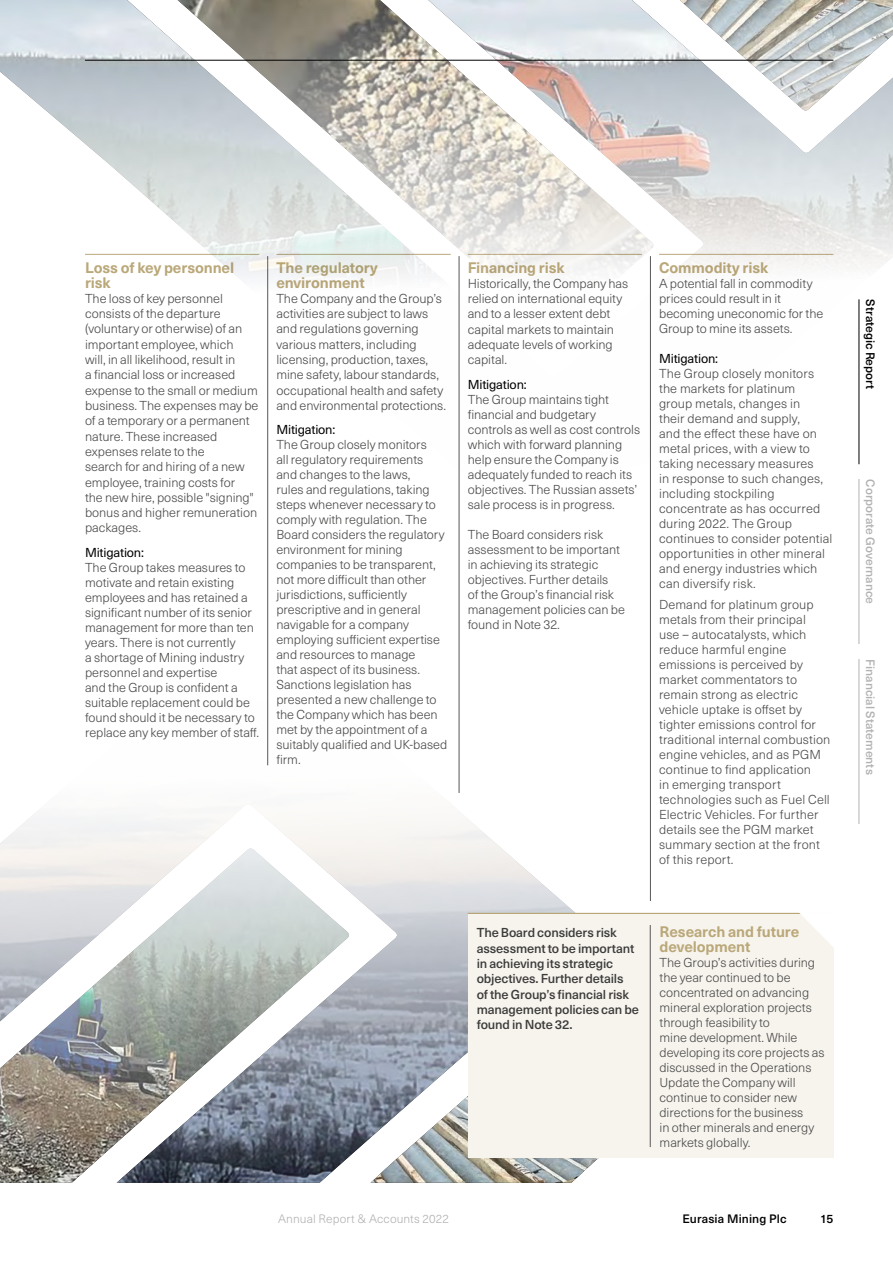
<style>
.page{position:relative;width:893px;height:1262px;background:#fff}
.page>*{position:absolute;margin:0;border:0;box-sizing:border-box;transform-origin:0 0}
.t1{font:700 15px/15px "Neue Haas Unica W1 G";letter-spacing:-.005em;color:#baa879}
.t2{font:300 12.75px/15px "Neue Haas Unica W1 G";letter-spacing:-.005em;color:#4a4a49}
.t3{font:500 12.75px/15.3px "Neue Haas Unica W1 G";letter-spacing:-.01em;color:#3c3c3b}
.t4{font:12.75px "Neue Haas Unica W1 G";letter-spacing:-.015em;color:#000}
.t5{font:500 12px "Neue Haas Unica W1 G";color:#b3b2b2}
.t6{font:500 12px "Neue Haas Unica W1 G";letter-spacing:.005em;color:#000}
.t7{font:300 12px "Neue Haas Unica W1 G";letter-spacing:.01em;color:#b3b2b2}
</style>
<div class="page">
<img style="left:0;top:686px;width:600px;height:470px">
<img style="left:0;top:848px;width:350px;height:334px">
<img style="left:370px;top:1068px;width:230px;height:114px">
<hr style="left:267px;top:256px;width:1px;height:509px;background:#575756">
<hr style="left:459px;top:256px;width:1px;height:537px;background:#575756">
<hr style="left:650px;top:256px;width:1px;height:645px;background:#575756">
<img style="left:0;top:0;width:893px;height:496px">
<svg style="left:164px;top:0;width:490px;height:333px"></svg>
<img style="left:176px;top:0;width:478px;height:299px">
<svg style="left:666px;top:0;width:12px;height:111px"></svg>
<img style="left:678px;top:0;width:215px;height:111px">
<div style="left:468px;top:913px;width:365px;height:244px;background:#f7f4ee"></div>
<hr style="left:468px;top:913px;width:365px;height:1px;background:#ae9a64">
<svg style="left:799px;top:913px;width:34px;height:33px"></svg>
<hr style="left:650px;top:925px;width:1px;height:222px;background:#575756">
<hr style="left:85px;top:60px;width:748px;height:1px;background:#000">
<hr style="left:859px;top:479px;width:1px;height:165px;background:#b3b2b2">
<hr style="left:859px;top:659px;width:1px;height:165px;background:#b3b2b2">
<hr style="left:859px;top:299px;width:1px;height:165px;background:#000">
<p class="t1" style="left:85px;top:259px;width:151px">Loss of key personnel risk</p>
<p class="t2" style="left:85px;top:290px;width:175px">The loss of key personnel consists of the departure (voluntary or otherwise) of an important employee, which<br>will, in all likelihood, result in<br>a financial loss or increased expense to the small or medium business. The expenses may be of a temporary or a permanent nature. These increased expenses relate to the<br>search for and hiring of a new employee, training costs for<br>the new hire, possible "signing" bonus and higher remuneration packages.</p>
<p class="t4" style="left:85px;top:543px;width:60px">Mitigation:</p>
<p class="t2" style="left:85px;top:559px;width:176px">The Group takes measures to motivate and retain existing employees and has retained a significant number of its senior management for more than ten years. There is not currently<br>a shortage of Mining industry personnel and expertise<br>and the Group is confident a suitable replacement could be found should it be necessary to replace any key member of staff.</p>
<p class="t1" style="left:276px;top:259px;width:103px">The regulatory environment</p>
<p class="t2" style="left:276px;top:290px;width:171px">The Company and the Group’s activities are subject to laws and regulations governing various matters, including licensing, production, taxes, mine safety, labour standards, occupational health and safety and environmental protections.</p>
<p class="t4" style="left:276px;top:420px;width:60px">Mitigation:</p>
<p class="t2" style="left:276px;top:436px;width:172px">The Group closely monitors<br>all regulatory requirements<br>and changes to the laws,<br>rules and regulations, taking steps whenever necessary to comply with regulation. The<br>Board considers the regulatory environment for mining companies to be transparent, not more difficult than other jurisdictions, sufficiently prescriptive and in general navigable for a company employing sufficient expertise and resources to manage<br>that aspect of its business.<br>Sanctions legislation has presented a new challenge to the Company which has been met by the appointment of a suitably qualified and UK-based firm.</p>
<p class="t1" style="left:468px;top:259px;width:98px">Financing risk</p>
<p class="t2" style="left:468px;top:275px;width:162px">Historically, the Company has relied on international equity and to a lesser extent debt capital markets to maintain adequate levels of working capital.</p>
<p class="t4" style="left:468px;top:375px;width:60px">Mitigation:</p>
<p class="t2" style="left:468px;top:391px;width:174px">The Group maintains tight financial and budgetary controls as well as cost controls which with forward planning help ensure the Company is adequately funded to reach its objectives. The Russian assets’ sale process is in progress.</p>
<p class="t2" style="left:468px;top:526px;width:159px">The Board considers risk assessment to be important in achieving its strategic objectives. Further details<br>of the Group’s financial risk management policies can be found in Note 32.</p>
<p class="t1" style="left:659px;top:259px;width:111px">Commodity risk</p>
<p class="t2" style="left:659px;top:275px;width:166px">A potential fall in commodity prices could result in it becoming uneconomic for the<br>Group to mine its assets.</p>
<p class="t4" style="left:659px;top:349px;width:60px">Mitigation:</p>
<p class="t2" style="left:659px;top:365px;width:175px">The Group closely monitors the markets for platinum<br>group metals, changes in<br>their demand and supply,<br>and the effect these have on metal prices, with a view to taking necessary measures<br>in response to such changes, including stockpiling concentrate as has occurred during 2022. The Group continues to consider potential opportunities in other mineral and energy industries which can diversify risk.</p>
<p class="t2" style="left:659px;top:596px;width:173px">Demand for platinum group metals from their principal<br>use – autocatalysts, which reduce harmful engine emissions is perceived by market commentators to remain strong as electric vehicle uptake is offset by tighter emissions control for traditional internal combustion engine vehicles, and as PGM continue to find application<br>in emerging transport technologies such as Fuel Cell<br>Electric Vehicles. For further details see the PGM market summary section at the front of this report.</p>
<p class="t3" style="left:477px;top:924px;width:164px">The Board considers risk assessment to be important in achieving its strategic objectives. Further details<br>of the Group’s financial risk management policies can be found in Note 32.</p>
<p class="t1" style="left:660px;top:923px;width:141px">Research and future development</p>
<p class="t2" style="left:660px;top:954px;width:166px">The Group’s activities during the year continued to be concentrated on advancing mineral exploration projects through feasibility to<br>mine development. While developing its core projects as discussed in the Operations<br>Update the Company will continue to consider new directions for the business<br>in other minerals and energy markets globally.</p>
<p class="t7" style="left:278px;top:1210px;width:172px">Annual Report &amp; Accounts 2022</p>
<p class="t6" style="left:682px;top:1210px;width:106px">Eurasia Mining Plc</p>
<p class="t6" style="left:820px;top:1210px;width:15px">15</p>
<p class="t6" style="left:879px;top:299px;width:91px;rotate:90deg">Strategic Report</p>
<p class="t5" style="left:879px;top:479px;width:126px;rotate:90deg">Corporate Governance</p>
<p class="t5" style="left:879px;top:659px;width:117px;rotate:90deg">Financial Statements</p>
</div>
